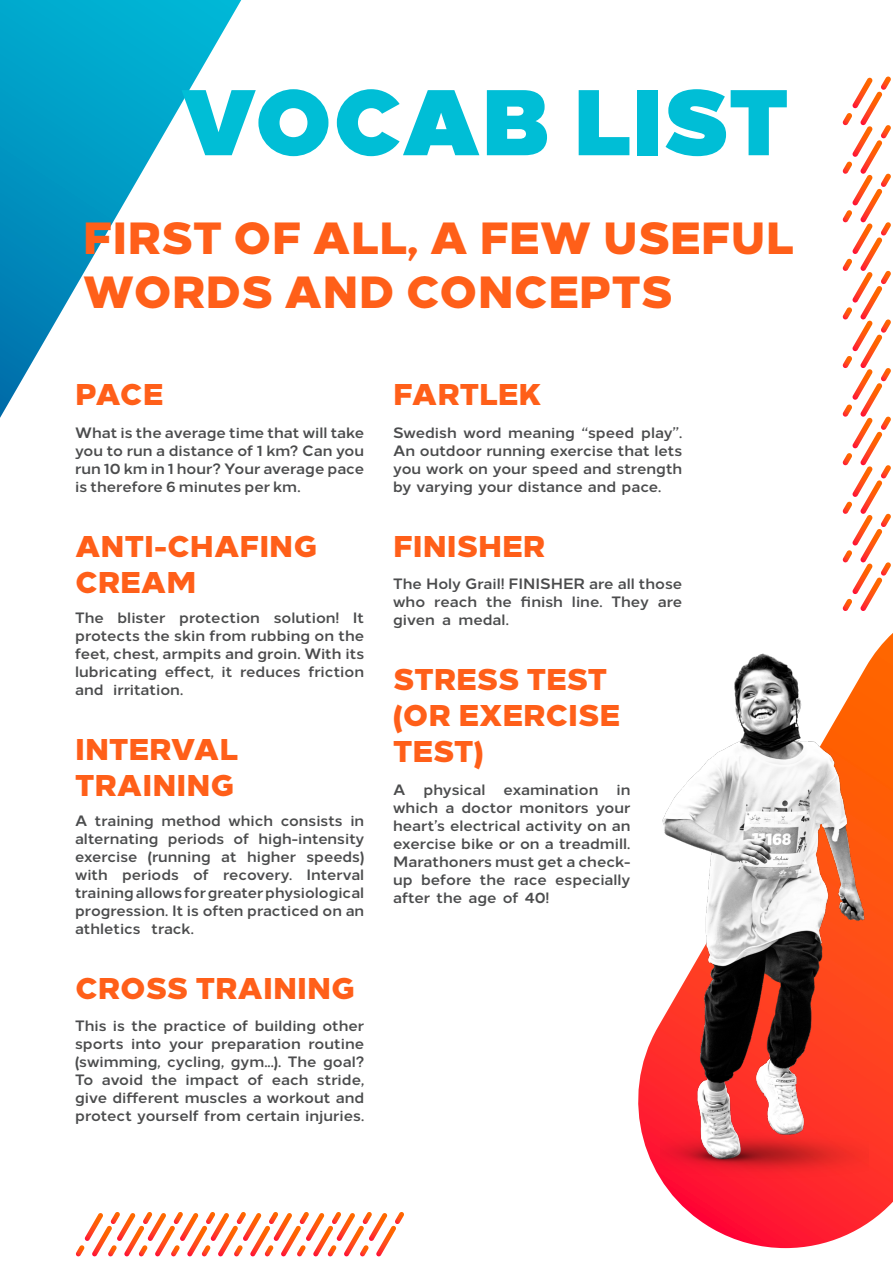
<style>
.page{position:relative;width:893px;height:1263px;background:#fff}
.page>*{position:absolute;margin:0;border:0;box-sizing:border-box;transform-origin:0 0}
.t1{font:900 93px "Loew Next";color:#00bed6}
.t2{font:800 45px/54px "Loew Next";color:#ff5f19}
.t3{font:800 30px/36px "Loew Next";color:#ff5f19}
.t4{font:700 15px/18px "Loew Next";color:#4b4c4d}
</style>
<div class="page">
<svg style="left:0;top:0;width:241px;height:418px"></svg>
<svg style="left:638px;top:633px;width:255px;height:615px"></svg>
<svg style="left:842px;top:77px;width:49px;height:534px"></svg>
<svg style="left:76px;top:1212px;width:328px;height:44px"></svg>
<img style="left:661px;top:648px;width:208px;height:543px">
<p class="t1" style="left:180px;top:44px;width:610px">VOCAB LIST</p>
<p class="t2" style="left:83px;top:207px;width:712px">FIRST OF ALL A, FEW USEFUL<br>WORDS AND CONCEPTS</p>
<p class="t3" style="left:75px;top:374px;width:90px">PACE</p>
<p class="t4" style="left:75px;top:422px;width:291px;text-align:justify">What is the average time that will take you to run a distance of 1 km? Can you run 10 km in 1 hour? Your average pace is therefore 6 minutes per km.</p>
<p class="t3" style="left:75px;top:525px;width:244px">ANTI-CHAFING<br>CREAM</p>
<p class="t4" style="left:75px;top:607px;width:30px">The</p>
<p class="t4" style="left:75px;top:625px;width:291px">protects the skin from rubbing on the</p>
<p class="t4" style="left:75px;top:643px;width:291px">feet, chest, armpits and groin. With its</p>
<p class="t4" style="left:308px;top:661px;width:57px">friction</p>
<p class="t4" style="left:117px;top:607px;width:50px">blister</p>
<p class="t4" style="left:274px;top:607px;width:67px">solution!</p>
<p class="t4" style="left:353px;top:607px;width:13px">It</p>
<p class="t4" style="left:179px;top:607px;width:82px">protection</p>
<p class="t4" style="left:165px;top:661px;width:51px">effect,</p>
<p class="t4" style="left:113px;top:661px;width:72px;text-indent:-38px">lubricating irritation.</p>
<p class="t4" style="left:240px;top:661px;width:62px">reduces</p>
<p class="t4" style="left:222px;top:661px;width:12px">it</p>
<p class="t4" style="left:75px;top:679px;width:30px">and</p>
<p class="t3" style="left:75px;top:728px;width:165px">INTERVAL<br>TRAINING</p>
<p class="t4" style="left:75px;top:810px;width:14px">A</p>
<p class="t4" style="left:95px;top:810px;width:60px">training</p>
<p class="t4" style="left:161px;top:810px;width:61px">method</p>
<p class="t4" style="left:229px;top:810px;width:46px">which</p>
<p class="t4" style="left:281px;top:810px;width:64px">consists</p>
<p class="t4" style="left:350px;top:810px;width:15px">in</p>
<p class="t4" style="left:75px;top:828px;width:85px">alternating</p>
<p class="t4" style="left:168px;top:828px;width:58px">periods</p>
<p class="t4" style="left:234px;top:828px;width:17px">of</p>
<p class="t4" style="left:258px;top:828px;width:107px">high-intensity</p>
<p class="t4" style="left:75px;top:846px;width:64px">exercise</p>
<p class="t4" style="left:148px;top:846px;width:64px">(running</p>
<p class="t4" style="left:221px;top:846px;width:17px">at</p>
<p class="t4" style="left:247px;top:846px;width:50px">higher</p>
<p class="t4" style="left:306px;top:846px;width:59px">speeds(</p>
<p class="t4" style="left:193px;top:864px;width:17px">of</p>
<p class="t4" style="left:75px;top:864px;width:34px">with</p>
<p class="t4" style="left:75px;top:882px;width:291px">trainingallowsforgreaterphysiological</p>
<p class="t4" style="left:75px;top:900px;width:291px">progression It. is often practiced on an</p>
<p class="t4" style="left:152px;top:918px;width:44px">track.</p>
<p class="t4" style="left:122px;top:864px;width:58px">periods</p>
<p class="t4" style="left:307px;top:864px;width:59px">Interval</p>
<p class="t4" style="left:223px;top:864px;width:70px">recovery.</p>
<p class="t4" style="left:75px;top:918px;width:67px">athletics</p>
<p class="t3" style="left:75px;top:967px;width:282px">CROSS TRAINING</p>
<p class="t4" style="left:75px;top:1016px;width:291px;text-align:right">This is the practice of building other routine</p>
<p class="t4" style="left:131px;top:1034px;width:32px">into</p>
<p class="t4" style="left:211px;top:1034px;width:91px">preparation</p>
<p class="t4" style="left:75px;top:1034px;width:50px">sports</p>
<p class="t4" style="left:75px;top:1052px;width:291px">(swimming, cycling, gym... .) The goal?</p>
<p class="t4" style="left:317px;top:1070px;width:49px">stride,</p>
<p class="t4" style="left:169px;top:1034px;width:36px">your</p>
<p class="t4" style="left:247px;top:1070px;width:17px">of</p>
<p class="t4" style="left:75px;top:1070px;width:291px">To<br>give different muscles a workout and protect yourself from certain injuries.</p>
<p class="t4" style="left:102px;top:1070px;width:43px">avoid</p>
<p class="t4" style="left:152px;top:1070px;width:27px">the</p>
<p class="t4" style="left:272px;top:1070px;width:38px">each</p>
<p class="t4" style="left:186px;top:1070px;width:55px">impact</p>
<p class="t3" style="left:393px;top:374px;width:150px">FARTLEK</p>
<p class="t4" style="left:393px;top:422px;width:291px;text-align:justify">Swedish word meaning “speed play .“ An outdoor running exercise that lets you work on your speed and strength by varying your distance and pace.</p>
<p class="t3" style="left:393px;top:525px;width:154px">FINISHER</p>
<p class="t4" style="left:393px;top:574px;width:291px;text-align:right">The Holy Grail! FINISHER are all those are</p>
<p class="t4" style="left:521px;top:592px;width:44px">finish</p>
<p class="t4" style="left:393px;top:592px;width:34px">who</p>
<p class="t4" style="left:434px;top:592px;width:45px">reach</p>
<p class="t4" style="left:486px;top:592px;width:27px">the</p>
<p class="t4" style="left:572px;top:592px;width:32px">line.</p>
<p class="t4" style="left:612px;top:592px;width:39px">They</p>
<p class="t4" style="left:393px;top:610px;width:43px">given</p>
<p class="t4" style="left:442px;top:610px;width:10px">a</p>
<p class="t4" style="left:458px;top:610px;width:52px">medal.</p>
<p class="t3" style="left:393px;top:659px;width:228px">STRESS TEST (OR EXERCISE<br>TEST(</p>
<p class="t4" style="left:616px;top:779px;width:16px">in</p>
<p class="t4" style="left:393px;top:779px;width:14px">A</p>
<p class="t4" style="left:423px;top:779px;width:64px">physical</p>
<p class="t4" style="left:504px;top:779px;width:96px">examination</p>
<p class="t4" style="left:393px;top:797px;width:239px">which<br>heart s’ electrical activity on an exercise bike or on a treadmill.</p>
<p class="t4" style="left:555px;top:869px;width:77px">especially</p>
<p class="t4" style="left:461px;top:797px;width:52px">doctor</p>
<p class="t4" style="left:520px;top:797px;width:71px">monitors</p>
<p class="t4" style="left:445px;top:797px;width:10px">a</p>
<p class="t4" style="left:596px;top:797px;width:36px">your</p>
<p class="t4" style="left:393px;top:851px;width:239px">Marathoners must get a check-</p>
<p class="t4" style="left:393px;top:887px;width:157px">after the age of 40!</p>
<p class="t4" style="left:421px;top:869px;width:52px">before</p>
<p class="t4" style="left:480px;top:869px;width:27px">the</p>
<p class="t4" style="left:393px;top:869px;width:21px">up</p>
<p class="t4" style="left:514px;top:869px;width:34px">race</p>
</div>
